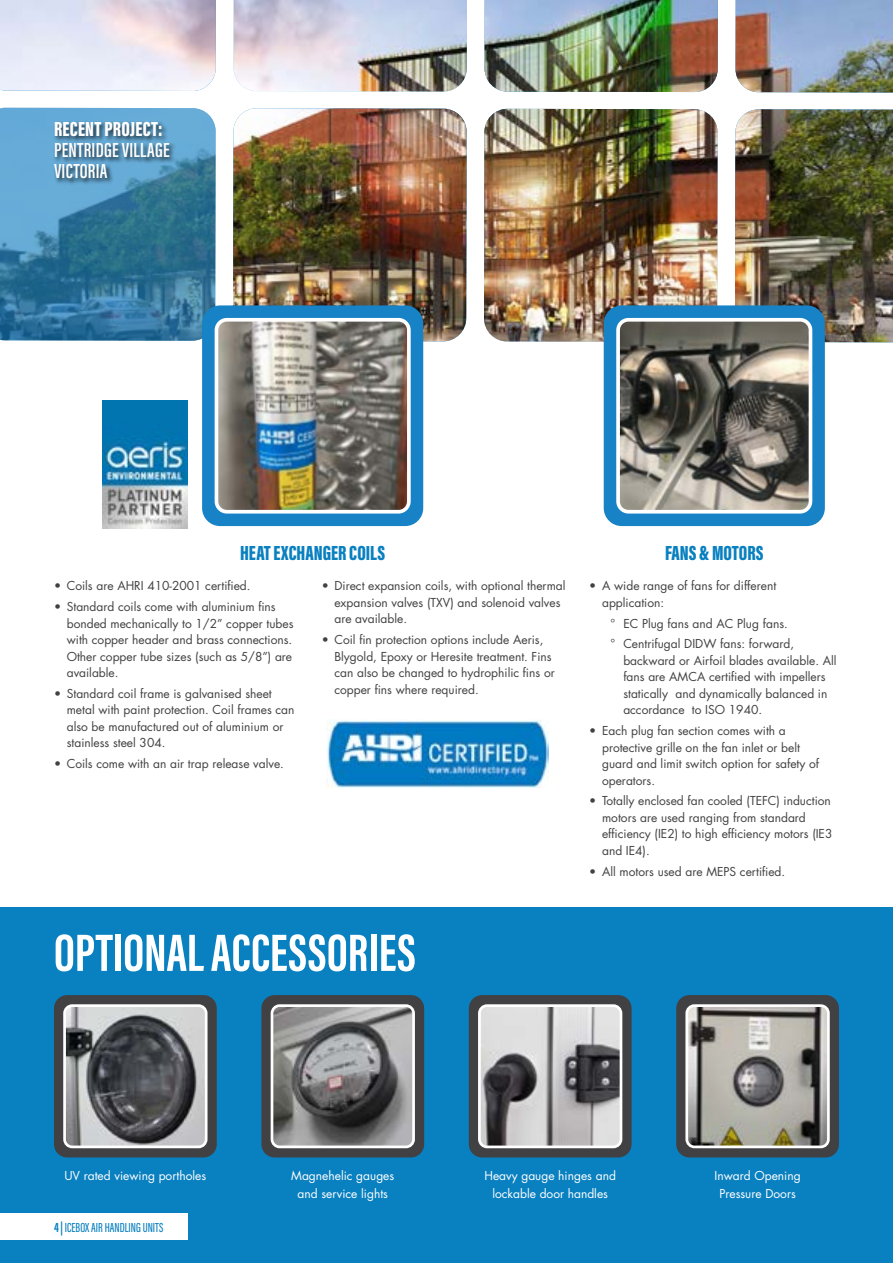
<style>
.page{position:relative;width:893px;height:1263px;background:#fff}
.page>*{position:absolute;margin:0;border:0;box-sizing:border-box;transform-origin:0 0}
.t1{font:54px "Acumin Variable Concept";letter-spacing:-.245em;color:#fff}
.t2{font:21px/21px "Acumin Variable Concept";letter-spacing:-.245em;color:#fff}
.t3{font:21px "Acumin Variable Concept";letter-spacing:-.265em;color:#0980c0}
.t4{font:13.5px "Acumin Variable Concept";letter-spacing:-.285em;color:#0980c0}
.t5{font:12px/16.5px "Futura LT";color:#414042}
.t6{font:12px/18px "Futura LT";color:#fff;text-align:center}
</style>
<div class="page">
<div style="left:0;top:907px;width:893px;height:356px;background:#0980c0"></div>
<img style="left:103px;top:400px;width:85px;height:129px">
<img style="left:326px;top:719px;width:223px;height:69px">
<img style="left:0;top:108px;width:216px;height:233px">
<img style="left:484px;top:0;width:234px;height:92px">
<img style="left:484px;top:109px;width:234px;height:233px">
<img style="left:234px;top:0;width:233px;height:92px">
<img style="left:233px;top:108px;width:234px;height:233px">
<img style="left:735px;top:0;width:158px;height:92px">
<img style="left:735px;top:109px;width:158px;height:233px">
<div style="left:202px;top:305px;width:221px;height:221px;background:#1782c5;border-radius:18px"></div>
<div style="left:604px;top:305px;width:221px;height:221px;background:#1782c5;border-radius:18px"></div>
<img style="left:220px;top:323px;width:186px;height:186px">
<div style="left:215px;top:318px;width:196px;height:196px;border:4px solid #fff;border-radius:10px"></div>
<img style="left:621px;top:323px;width:186px;height:186px">
<div style="left:616px;top:318px;width:196px;height:196px;border:4px solid #fff;border-radius:10px"></div>
<div style="left:54px;top:995px;width:163px;height:162px;background:#414042;border-radius:13px"></div>
<img style="left:67px;top:1008px;width:137px;height:136px">
<div style="left:63px;top:1004px;width:145px;height:144px;border:3px solid #fff;border-radius:8px"></div>
<div style="left:261px;top:995px;width:163px;height:162px;background:#414042;border-radius:13px"></div>
<img style="left:275px;top:1008px;width:136px;height:136px">
<div style="left:271px;top:1004px;width:144px;height:144px;border:3px solid #fff;border-radius:8px"></div>
<div style="left:469px;top:995px;width:163px;height:162px;background:#414042;border-radius:13px"></div>
<img style="left:482px;top:1008px;width:136px;height:136px">
<div style="left:478px;top:1004px;width:144px;height:144px;border:3px solid #fff;border-radius:8px"></div>
<div style="left:676px;top:995px;width:163px;height:162px;background:#414042;border-radius:13px"></div>
<img style="left:689px;top:1008px;width:137px;height:136px">
<div style="left:685px;top:1004px;width:145px;height:144px;border:3px solid #fff;border-radius:8px"></div>
<div style="left:53px;top:121px;width:123px;height:65px;background:#000;opacity:.64"></div>
<div style="left:0;top:1213px;width:188px;height:27px;background:#fff"></div>
<h2 class="t2" style="left:54px;top:117px;width:123px">RECENTPROJECT:<br>PENTRI DGEVI LLAGE<br>VICTORIA</h2>
<h2 class="t3" style="left:240px;top:538px;width:151px">HEATEXCHANGERCOI LS</h2>
<h2 class="t3" style="left:665px;top:538px;width:105px">FANS&amp; MOTORS</h2>
<p class="t5" style="left:54px;top:578px;width:198px">• Coils are AHRI 410-2001 certified.</p>
<p class="t5" style="left:67px;top:598px;width:228px;text-indent:-13px">• Standard coils come with aluminium fins bonded mechanically to 1/2” copper tubes with copper header and brass connections.<br>Other copper tube sizes (such as 5/8”) are available.</p>
<p class="t5" style="left:67px;top:685px;width:229px;text-indent:-13px">• Standard coil frame is galvanised sheet metal with paint protection. Coil frames can also be manufactured out of aluminium or stainless steel 304.</p>
<p class="t5" style="left:54px;top:755px;width:231px">• Coils come with an air trap release valve.</p>
<p class="t5" style="left:334px;top:578px;width:233px;text-indent:-13px">• Direct expansion coils, with optional thermal expansion valves (TXV) and solenoid valves are available.</p>
<p class="t5" style="left:334px;top:631px;width:222px;text-indent:-13px">• Coil fin protection options include Aeris, Blygold, Epoxy or Heresite treatment. Fins can also be changed to hydrophilic fins or copper fins where required.</p>
<h1 class="t1" style="left:54px;top:915px;width:376px">OPTIONALACCESSORI ES</h1>
<p class="t5" style="left:602px;top:578px;width:176px;text-indent:-13px">• A wide range of fans for different application:</p>
<p class="t5" style="left:611px;top:613px;width:185px;line-height:20.7px">° EC Plug fans and AC Plug fans. ° Centrifugal DIDW fans: forward,</p>
<p class="t5" style="left:623px;top:652px;width:215px">backward or Airfoil blades available. All fans are AMCA certified with impellers statically and dynamically balanced in accordance to ISO 1940.</p>
<p class="t5" style="left:602px;top:722px;width:219px;text-indent:-13px">• Each plug fan section comes with a protective grille on the fan inlet or belt guard and limit switch option for safety of operators.</p>
<p class="t5" style="left:602px;top:793px;width:232px;text-indent:-13px">• Totally enclosed fan cooled (TEFC) induction motors are used ranging from standard efficiency (IE2) to high efficiency motors (IE3 and IE4).</p>
<p class="t5" style="left:589px;top:863px;width:197px">• All motors used are MEPS certified.</p>
<p class="t6" style="left:64px;top:1167px;width:143px">UV rated viewing portholes</p>
<p class="t6" style="left:484px;top:1167px;width:133px">Heavy gauge hinges and lockable door handles</p>
<p class="t6" style="left:714px;top:1167px;width:88px">Inward Opening<br>Pressure Doors</p>
<p class="t6" style="left:291px;top:1167px;width:105px">Magnehelic gauges and service lights</p>
<p class="t4" style="left:54px;top:1217px;width:115px">4| ICEBOXAIRHANDLINGUNITS</p>
</div>
